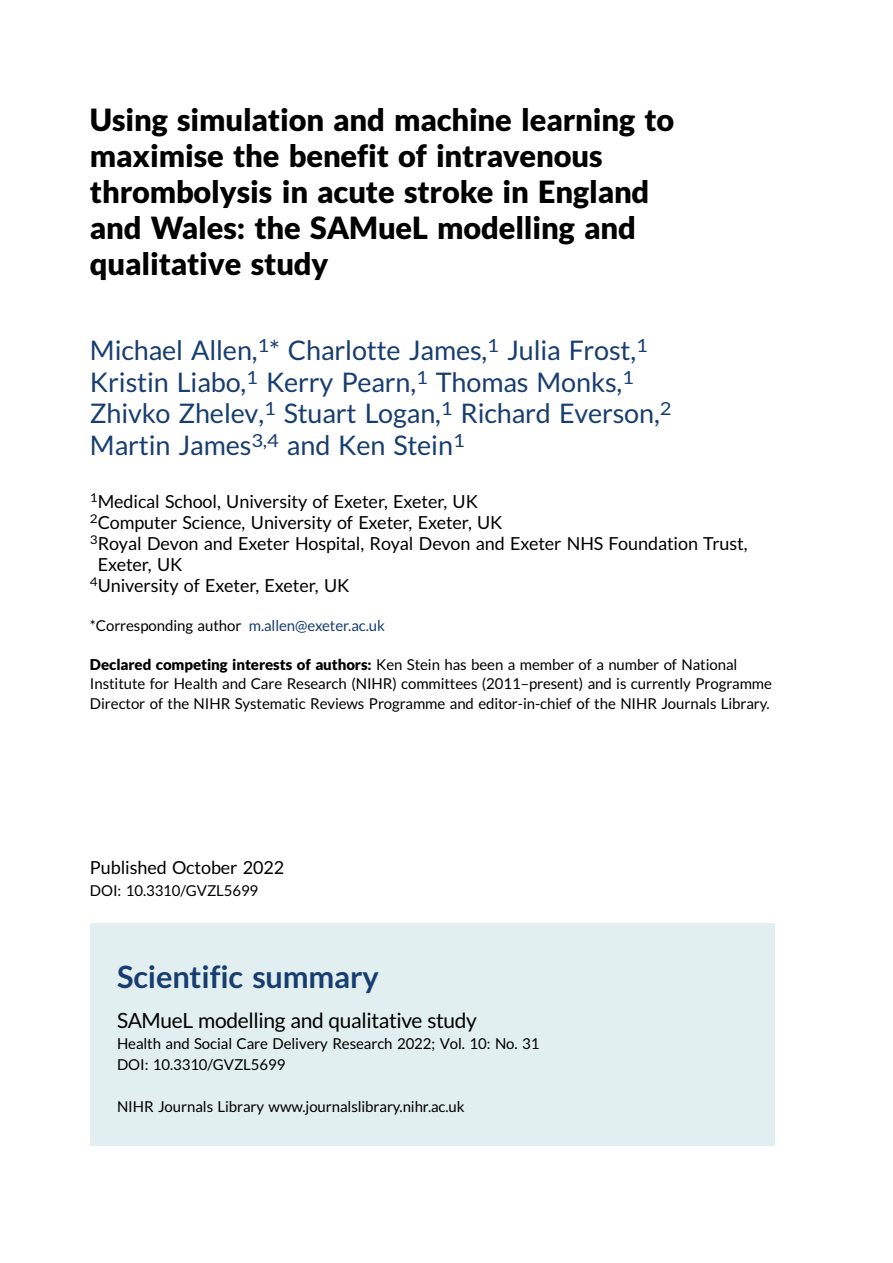
<style>
.page{position:relative;width:893px;height:1263px;background:#fff}
.page>*{position:absolute;margin:0;border:0;box-sizing:border-box;transform-origin:0 0}
.t1{font:30.75px/36px "Adv T Tfac 587 ca.B";color:#000}
.t2{font:30.75px "Adv TT6071803 a.B";color:#183e71}
.t3{font:27px/31.5px "Adv T Ta 9 c 1 b 374";color:#183e71}
.t4{font:21px "Adv T Ta 9 c 1 b 374";letter-spacing:-.015em;color:#000}
.t5{font:18px "Adv T Ta 9 c 1 b 374";color:#000}
.t6{font:15px/19.5px "Adv T Ta 9 c 1 b 374";color:#000}
.s1{color:#183e71}
.s2{font-family:"Adv T Tfac 587 ca.B"}
.s3{font-style:inherit}
</style>
<div class="page">
<div style="left:90px;top:923px;width:684px;height:223px;background:#e1eff0"></div>
<h1 class="t1" style="left:90px;top:104px;width:586px">Using simulation and machine learning to maximise the benefit of intravenous thrombolysis in acute stroke in England and Wales: the SAMueL modelling and qualitative study</h1>
<h2 class="t3" style="left:90px;top:337px;width:583px">Michael Allen,<sup>1</sup>* Charlotte James,<sup>1</sup> Julia Frost,<sup>1<br></sup>Kristin Liabo,<sup>1</sup> Kerry Pearn,<sup>1</sup> Thomas Monks,<sup>1<br></sup>Zhivko Zhelev,<sup>1</sup> Stuart Logan,<sup>1</sup> Richard Everson,<sup>2<br></sup>Martin James<sup>3,4</sup> and Ken Stein<sup>1</sup></h2>
<p class="t5" style="left:90px;top:494px;width:389px"><sup>1</sup>Medical School, University of Exeter, Exeter, UK</p>
<p class="t5" style="left:90px;top:515px;width:414px"><sup>2</sup>Computer Science, University of Exeter, Exeter, UK</p>
<p class="t5" style="left:90px;top:536px;width:659px"><sup>3</sup>Royal Devon and Exeter Hospital, Royal Devon and Exeter NHS Foundation Trust,</p>
<p class="t5" style="left:98px;top:557px;width:86px">Exeter, UK</p>
<p class="t5" style="left:90px;top:578px;width:261px"><sup>4</sup>University of Exeter, Exeter, UK</p>
<p class="t6" style="left:90px;top:617px;width:296px">*Corresponding author <span class="s1">m.allen@exeter.ac.uk</span></p>
<p class="t6" style="left:90px;top:656px;width:683px"><span class="s2">Declared competing interests of authors:</span> Ken Stein has been a member of a number of National<br>Institute for Health and Care Research (NIHR) committees (2011<span class="s3">–</span>present) and is currently Programme<br>Director of the NIHR Systematic Reviews Programme and editor-in-chief of the NIHR Journals Library.</p>
<p class="t5" style="left:90px;top:860px;width:196px">Published October 2022</p>
<p class="t6" style="left:90px;top:882px;width:170px">DOI: 10.3310/GVZL5699</p>
<h1 class="t2" style="left:117px;top:965px;width:263px">Scientific summary</h1>
<h3 class="t4" style="left:117px;top:1013px;width:361px">SAMueL modelling and qualitative study</h3>
<p class="t6" style="left:117px;top:1034px;width:424px;line-height:21px">Health and Social Care Delivery Research 2022; Vol. 10: No. 31<br>DOI: 10.3310/GVZL5699</p>
<p class="t6" style="left:117px;top:1098px;width:349px">NIHR Journals Library www.journalslibrary.nihr.ac.uk</p>
</div>
